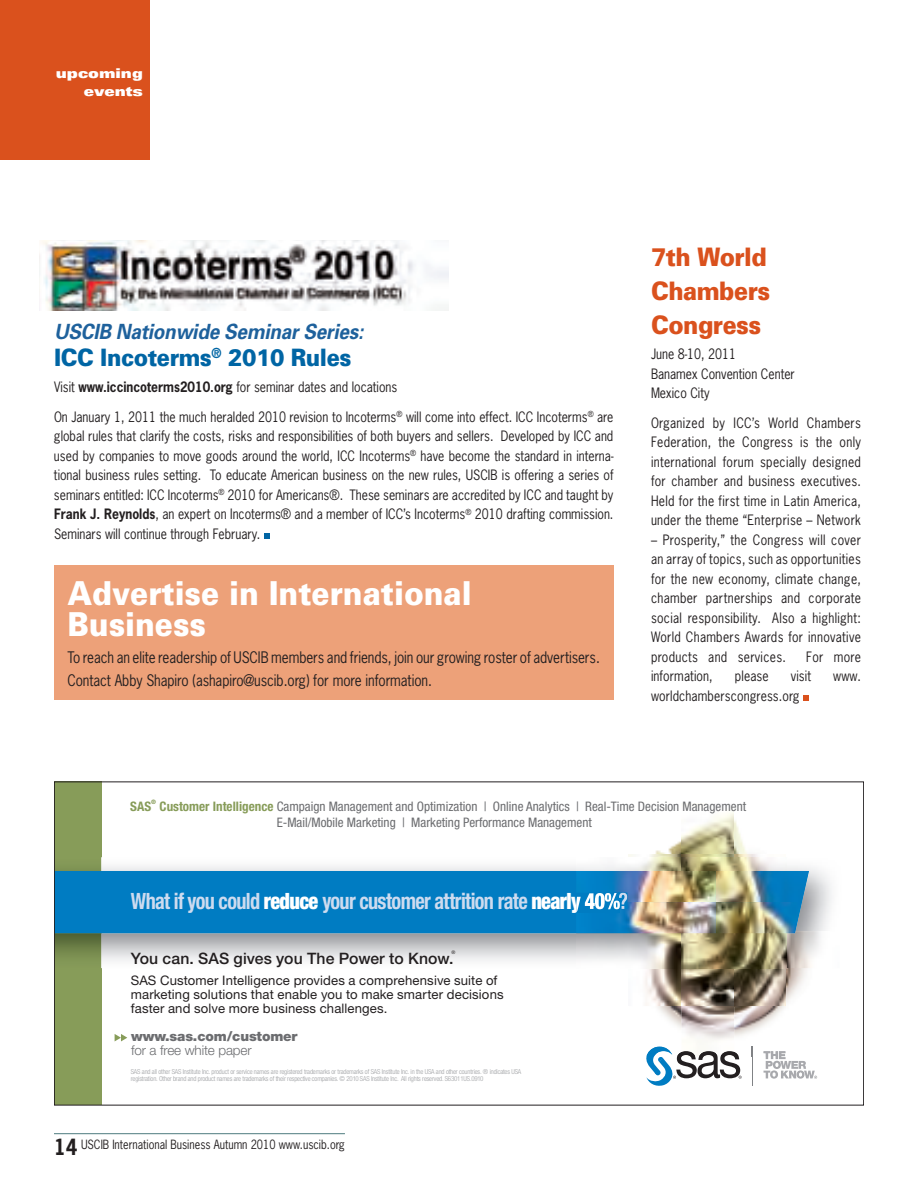
<style>
.page{position:relative;width:918px;height:1188px;background:#fff}
.page>*{position:absolute;margin:0;border:0;box-sizing:border-box;transform-origin:0 0}
.t1{font:900 33px/31.5px "Univers";color:#fff;scale:.9 1}
.t2{font:900 25.5px/33.8px "Univers";letter-spacing:-.02em;color:#da511d;scale:.9 1}
.t3{font:900 24px "Univers";letter-spacing:-.02em;color:#0065a4;scale:.9 1}
.t4{font:700 condensed 22.5px "Helvetica Neue LT Std";letter-spacing:-.03em;color:#cddbef;scale:.9 1}
.t5{font:italic 700 21px "Univers";letter-spacing:-.01em;color:#1e619c;scale:.9 1}
.t6{font:500 15.75px "Helvetica Neue LT Std";letter-spacing:.005em;color:#231f20}
.t7{font:15px/22.5px "News Gothic";letter-spacing:-.005em;color:#231f20;scale:.9 1}
.t8{font:13.5px/19.5px "News Gothic";letter-spacing:.01em;color:#231f20;text-align:justify;scale:.9 1}
.t9{font:900 13.5px "Helvetica Neue LT Std";letter-spacing:-.01em;color:#6c6d70}
.t10{font:300 13.5px "Helvetica Neue LT Std";letter-spacing:-.01em;color:#6c6d70}
.t11{font:900 expanded 13.5px/18px "Univers";color:#fff;text-align:right;scale:.9 1}
.t12{font:condensed 13.2px/16.5px "Helvetica Neue LT Std";color:#6c6d70}
.t13{font:13.2px/14.2px "Helvetica Neue LT Std";letter-spacing:.01em;color:#231f20}
.t14{font:700 condensed 13.2px "Helvetica Neue LT Std";color:#879c59}
.t15{font:12px "News Gothic";color:#231f20;scale:.9 1}
.t16{font:300 condensed 6.9px/7.5px "Helvetica Neue LT Std";letter-spacing:-.02em;color:#9d9fa2}
.t17{font:700 condensed 6.15px "Helvetica Neue LT Std";color:#879c59}
.t18{font:4.95px "Helvetica Neue LT Std";color:#231f20}
.s1{font-weight:700}
.s2{font-weight:700;color:#879c59}
.s3{font-weight:900;color:#fff}
.s4{font-weight:700;font-size:21px}
</style>
<div class="page">
<hr style="left:54px;top:1133px;width:291px;height:1px;background:#618a8d">
<div style="left:0;top:0;width:149px;height:160px;background:#da511d"></div>
<svg style="left:803px;top:695px;width:6px;height:6px"></svg>
<svg style="left:264px;top:533px;width:6px;height:6px"></svg>
<img style="left:39px;top:240px;width:409px;height:70px">
<div style="left:54px;top:782px;width:47px;height:324px;background:#879c59"></div>
<div style="left:56px;top:871px;width:520px;height:62px;background:#007cc2"></div>
<svg style="left:115px;top:1034px;width:12px;height:7px"></svg>
<hr style="left:752px;top:1047px;width:1px;height:39px;background:#808285">
<svg style="left:646px;top:1057px;width:96px;height:29px"></svg>
<img style="left:628px;top:812px;width:130px;height:45px">
<img style="left:645px;top:968px;width:163px;height:89px">
<img style="left:576px;top:857px;width:211px;height:14px">
<img style="left:787px;top:861px;width:52px;height:107px">
<img style="left:576px;top:933px;width:211px;height:35px">
<img style="left:576px;top:871px;width:233px;height:31px">
<img style="left:576px;top:902px;width:226px;height:31px">
<img style="left:576px;top:893px;width:44px;height:20px">
<img style="left:620px;top:893px;width:7px;height:16px">
<svg style="left:619px;top:893px;width:1px;height:16px"></svg>
<img style="left:646px;top:1047px;width:26px;height:10px">
<img style="left:677px;top:1051px;width:18px;height:6px">
<img style="left:699px;top:1051px;width:18px;height:6px">
<img style="left:721px;top:1051px;width:18px;height:6px">
<svg style="left:763px;top:1051px;width:54px;height:28px"></svg>
<div style="left:54px;top:566px;width:560px;height:134px;background:#eda179"></div>
<p class="t11" style="left:56px;top:65px;width:98px">upcoming events</p>
<h3 class="t5" style="left:54px;top:318px;width:345px">USCIB Nationwide Seminar Series:</h3>
<h3 class="t3" style="left:54px;top:343px;width:332px">ICC Incoterms<sup>®</sup> 2010 Rules</h3>
<p class="t8" style="left:54px;top:376px;width:383px">Visit <span class="s1">www.iccincoterms2010.org</span> for seminar dates and locations</p>
<p class="t8" style="left:54px;top:406px;width:623px">On January 1, 2011 the much heralded 2010 revision to Incoterms<sup>®</sup> will come into effect. ICC Incoterms<sup>®</sup> are global rules that clarify the costs, risks and responsibilities of both buyers and sellers. Developed by ICC and used by companies to move goods around the world, ICC Incoterms<sup>®</sup> have become the standard in interna&shy;tional business rules setting. To educate American business on the new rules, USCIB is offering a series of seminars entitled: ICC Incoterms<sup>®</sup> 2010 for Americans®. These seminars are accredited by ICC and taught by <span class="s1">Frank J. Reynolds</span>, an expert on Incoterms® and a member of ICC’s Incoterms<sup>®</sup> 2010 drafting commission.<br>Seminars will continue through February.</p>
<h1 class="t1" style="left:68px;top:577px;width:451px">Advertise in International<br>Business</h1>
<p class="t7" style="left:68px;top:646px;width:593px">To reach an elite readership of USCIB members and friends, join our growing roster of advertisers.<br>Contact Abby Shapiro (ashapiro@uscib.org) for more information.</p>
<h2 class="t2" style="left:651px;top:239px;width:134px">7th World<br>Chambers<br>Congress</h2>
<p class="t8" style="left:651px;top:344px;width:161px;text-align:left">June 8-10, 2011<br>Banamex Convention Center<br>Mexico City</p>
<p class="t8" style="left:651px;top:413px;width:235px">Organized by ICC’s World Chambers Federation, the Congress is the only international forum specially designed for chamber and business executives.<br>Held for the first time in Latin America, under the theme “Enterprise – Network</p>
<p class="t8" style="left:651px;top:530px;width:235px">– Prosperity,” the Congress will cover an array of topics, such as opportunities for the new economy, climate change, chamber partnerships and corporate social responsibility. Also a highlight:<br>World Chambers Awards for innovative products and services.</p>
<p class="t8" style="left:806px;top:647px;width:62px">For more</p>
<p class="t8" style="left:651px;top:666px;width:70px">information,</p>
<p class="t8" style="left:735px;top:666px;width:39px">please</p>
<p class="t8" style="left:791px;top:666px;width:24px">visit</p>
<p class="t8" style="left:833px;top:666px;width:32px">www.</p>
<p class="t8" style="left:651px;top:686px;width:167px">worldchamberscongress.org</p>
<p class="t14" style="left:130px;top:798px;width:22px">SAS</p>
<p class="t17" style="left:151px;top:798px;width:6px">®</p>
<p class="t12" style="left:277px;top:798px;width:471px;text-indent:-117px"><span class="s2">Customer Intelligence</span> Campaign Management and Optimization | Online Analytics | Real-Time Decision Management<br>E-Mail/Mobile Marketing | Marketing Performance Management</p>
<h3 class="t4" style="left:131px;top:887px;width:554px">What if you could <span class="s3">reduce</span> your customer attrition rate <span class="s3">nearly 40%</span>?</h3>
<p class="t6" style="left:131px;top:949px;width:324px">You can. SAS gives you The Power to Know.</p>
<p class="t18" style="left:452px;top:949px;width:5px">®</p>
<p class="t13" style="left:131px;top:973px;width:374px">SAS Customer Intelligence provides a comprehensive suite of marketing solutions that enable you to make smarter decisions faster and solve more business challenges.</p>
<p class="t9" style="left:131px;top:1028px;width:168px">www.sas.com/customer</p>
<p class="t10" style="left:131px;top:1042px;width:122px">for a free white paper</p>
<p class="t16" style="left:131px;top:1067px;width:392px">SAS and all other SAS Institute Inc. product or service names are registered trademarks or trademarks of SAS Institute Inc. in the USA and other countries. ® indicates USA registration. Other brand and product names are trademarks of their respective companies. © 2010 SAS Institute Inc. All rights reserved. S63011US.0910</p>
<p class="t15" style="left:54px;top:1137px;width:325px"><span class="s4">14</span> USCIB International Business Autumn 2010 www.uscib.org</p>
</div>
